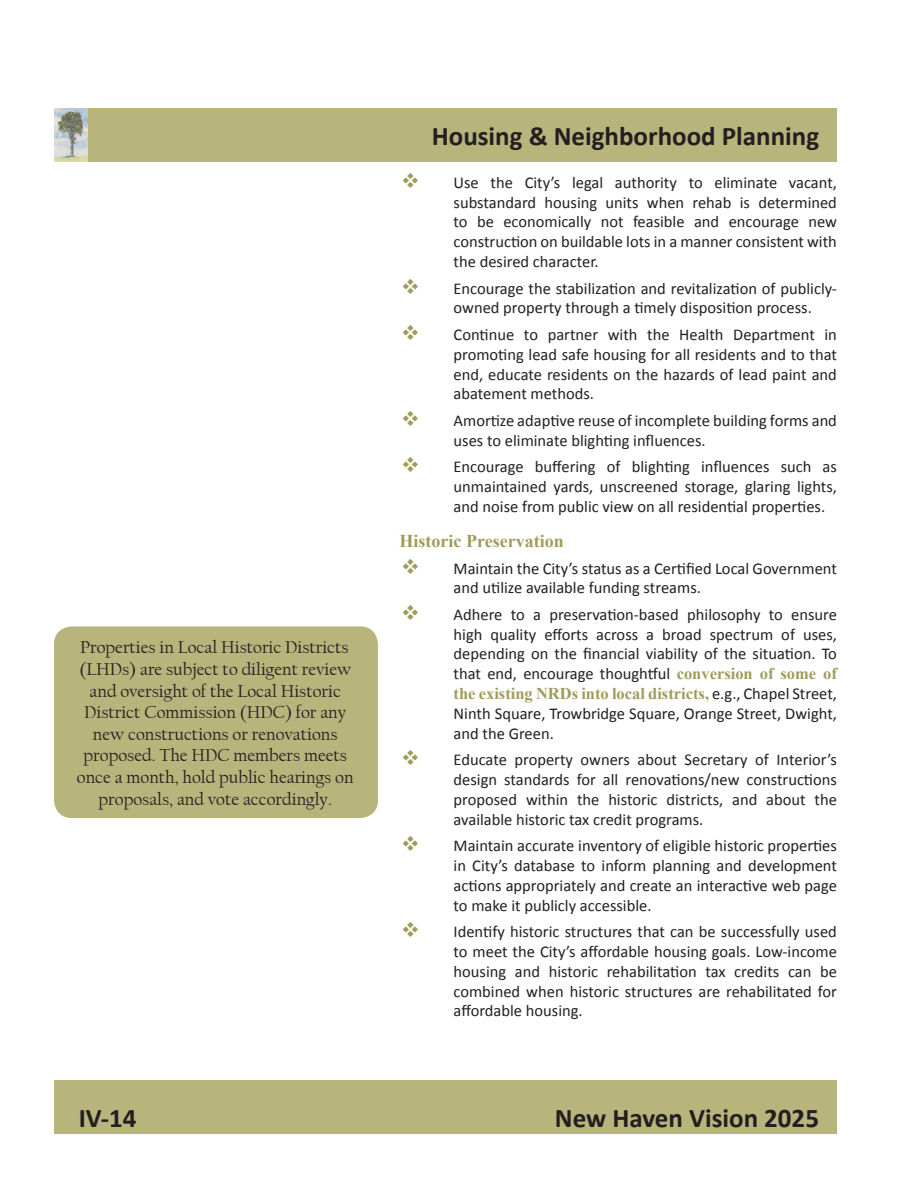
<style>
.page{position:relative;width:918px;height:1188px;background:#fff}
.page>*{position:absolute;margin:0;border:0;box-sizing:border-box;transform-origin:0 0}
.t1{font:700 27px "Calibri";color:#231f20}
.Column_Recomendation{font:18px/21.6px "Californian FB";color:#231f20;text-align:center}
.Subheading_4{font:700 18px "Times New Roman";color:#9f9c58}
.t2{font:16.5px/19.8px "Calibri";color:#231f20;text-align:justify}
.s1{font-family:"Times New Roman";font-weight:700;color:#9f9c58}
</style>
<div class="page">
<div style="left:88px;top:108px;width:749px;height:54px;background:#b7b47c"></div>
<img style="left:54px;top:108px;width:34px;height:54px">
<div style="left:54px;top:1080px;width:783px;height:54px;background:#b7b47c"></div>
<div style="left:54px;top:626px;width:324px;height:192px;background:#b7b47c;border-radius:18px"></div>
<p class="Column_Recomendation" style="left:77px;top:637px;width:278px">Properties in Local Historic Districts (LHDs) are subject to diligent review and oversight of the Local Historic District Commission (HDC) for any new constructions or renovations proposed. The HDC members meets once a month, hold public hearings on proposals, and vote accordingly.</p>
<h1 class="t1" style="left:432px;top:117px;width:389px">Housing &amp; Neighborhood Planning</h1>
<p class="t2" style="left:454px;top:172px;width:385px">Use the City’s legal authority to eliminate vacant, substandard housing units when rehab is determined to be economically not feasible and encourage new construction on buildable lots in a manner consistent with the desired character.</p>
<p class="t2" style="left:454px;top:278px;width:385px">Encourage the stabilization and revitalization of publicly&shy;owned property through a timely disposition process.</p>
<p class="t2" style="left:454px;top:324px;width:385px">Continue to partner with the Health Department in promoting lead safe housing for all residents and to that end, educate residents on the hazards of lead paint and abatement methods.</p>
<p class="t2" style="left:454px;top:410px;width:385px">Amortize adaptive reuse of incomplete building forms and uses to eliminate blighting influences.</p>
<p class="t2" style="left:454px;top:456px;width:385px">Encourage buffering of blighting influences such as unmaintained yards, unscreened storage, glaring lights, and noise from public view on all residential properties.</p>
<p class="Subheading_4" style="left:400px;top:528px;width:166px">Historic Preservation</p>
<p class="t2" style="left:454px;top:558px;width:385px">Maintain the City’s status as a Certified Local Government and utilize available funding streams.</p>
<p class="t2" style="left:454px;top:604px;width:385px">Adhere to a preservation-based philosophy to ensure high quality efforts across a broad spectrum of uses, depending on the financial viability of the situation. To that end, encourage thoughtful <span class="s1">conversion of some of the existing NRDs into local districts,</span> e.g., Chapel Street, Ninth Square, Trowbridge Square, Orange Street, Dwight, and the Green.</p>
<p class="t2" style="left:454px;top:749px;width:385px">Educate property owners about Secretary of Interior’s design standards for all renovations/new constructions proposed within the historic districts, and about the available historic tax credit programs.</p>
<p class="t2" style="left:454px;top:835px;width:385px">Maintain accurate inventory of eligible historic properties in City’s database to inform planning and development actions appropriately and create an interactive web page to make it publicly accessible.</p>
<p class="t2" style="left:454px;top:921px;width:385px">Identify historic structures that can be successfully used to meet the City’s affordable housing goals. Low-income housing and historic rehabilitation tax credits can be combined when historic structures are rehabilitated for affordable housing.</p>
<h1 class="t1" style="left:79px;top:1099px;width:59px">IV-14</h1>
<h1 class="t1" style="left:555px;top:1099px;width:266px">New Haven Vision 2025</h1>
</div>
